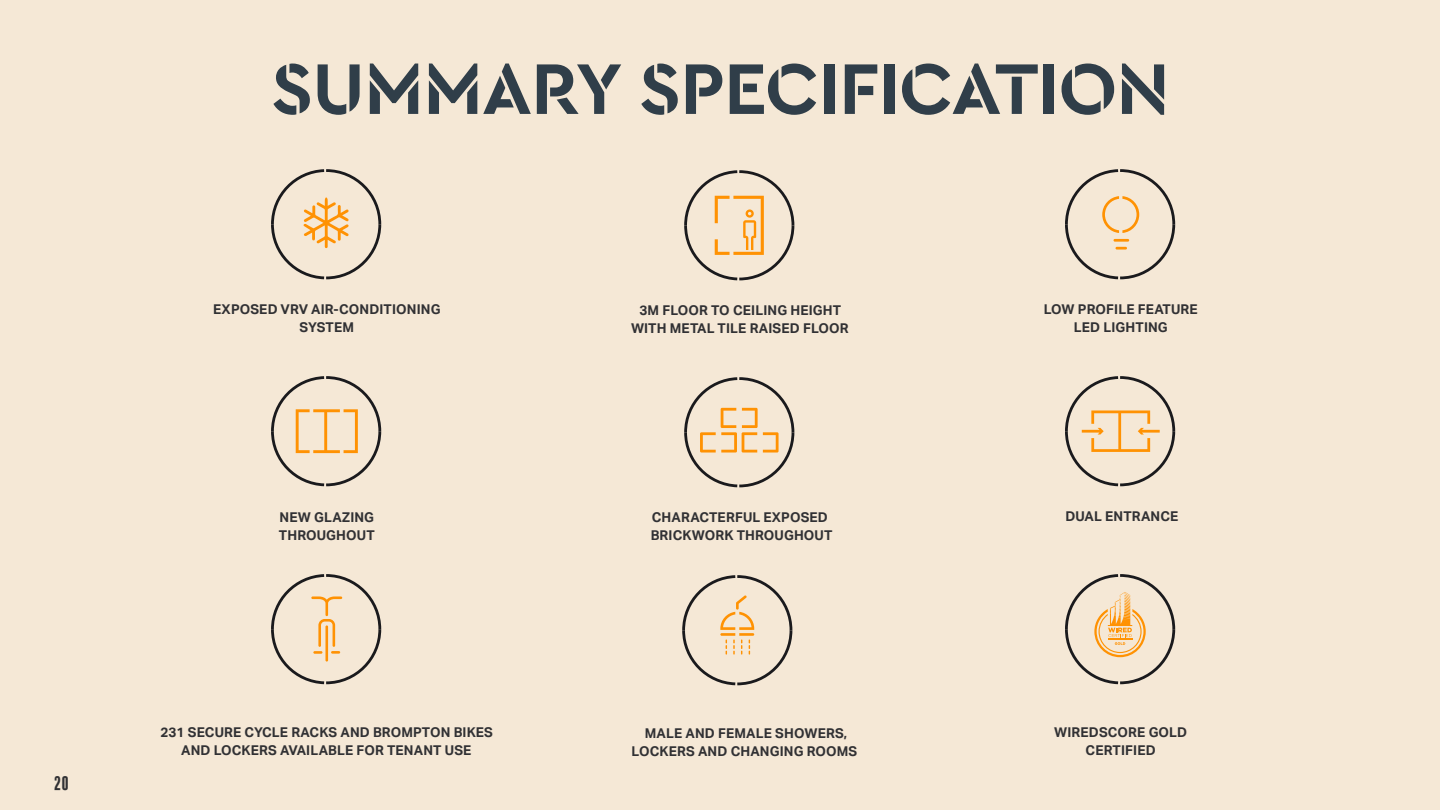
<style>
.page{position:relative;width:1440px;height:810px;background:#f5e8d6}
.page>*{position:absolute;margin:0;border:0;box-sizing:border-box;transform-origin:0 0}
.t1{font:700 75px "Cera Stencil PRO";letter-spacing:-.01em;color:#303e49}
.t2{font:18px "Balboa Plus Fill";color:#313134}
.t3{font:700 13.5px/18px "Aktiv Grotesk";letter-spacing:.01em;color:#313134;text-align:center}
</style>
<div class="page">
<svg style="left:682px;top:575px;width:111px;height:111px"></svg>
<svg style="left:684px;top:170px;width:111px;height:111px"></svg>
<svg style="left:684px;top:377px;width:111px;height:111px"></svg>
<svg style="left:1065px;top:376px;width:111px;height:111px"></svg>
<svg style="left:1065px;top:574px;width:111px;height:111px"></svg>
<svg style="left:1065px;top:169px;width:111px;height:111px"></svg>
<svg style="left:271px;top:574px;width:111px;height:111px"></svg>
<svg style="left:271px;top:169px;width:111px;height:111px"></svg>
<svg style="left:271px;top:376px;width:111px;height:111px"></svg>
<h2 class="t2" style="left:54px;top:774px;width:17px">20</h2>
<h1 class="t1" style="left:271px;top:39px;width:900px">SUMMARY SPECIFICATION</h1>
<p class="t3" style="left:213px;top:300px;width:229px">EXPOSED VRV AIR-CONDITIONING<br>SYSTEM</p>
<p class="t3" style="left:631px;top:301px;width:219px">3M FLOOR TO CEILING HEIGHT<br>WITH METAL TILE RAISED FLOOR</p>
<p class="t3" style="left:1044px;top:300px;width:155px">LOW PROFILE FEATURE<br>LED LIGHTING</p>
<p class="t3" style="left:279px;top:507px;width:97px;text-align:left">NEW GLAZING<br>THROUGHOUT</p>
<p class="t3" style="left:651px;top:508px;width:183px;text-align:left">CHARACTERFUL EXPOSED<br>BRICKWORK THROUGHOUT</p>
<p class="t3" style="left:1065px;top:507px;width:114px">DUAL ENTRANCE</p>
<p class="t3" style="left:160px;top:723px;width:334px">231 SECURE CYCLE RACKS AND BROMPTON BIKES<br>AND LOCKERS AVAILABLE FOR TENANT USE</p>
<p class="t3" style="left:632px;top:724px;width:227px">MALE AND FEMALE SHOWERS,<br>LOCKERS AND CHANGING ROOMS</p>
<p class="t3" style="left:1054px;top:723px;width:134px">WIREDSCORE GOLD<br>CERTIFIED</p>
</div>
